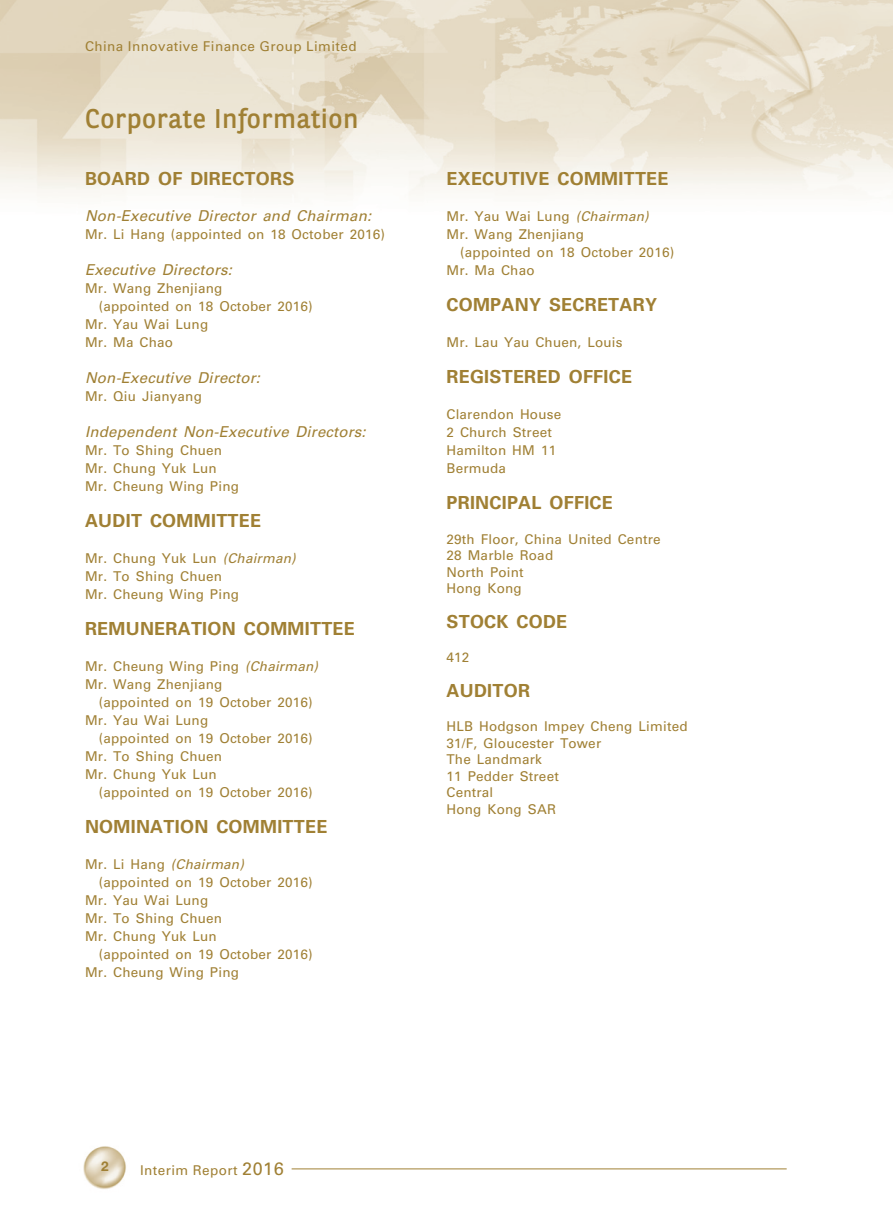
<style>
.page{position:relative;width:893px;height:1212px;background:#fff}
.page>*{position:absolute;margin:0;border:0;box-sizing:border-box;transform-origin:0 0}
.t1{font:27px "BNPP Sans";letter-spacing:.015em;color:#a08034}
._03_H1{font:700 18px "Univers LT Std";letter-spacing:.015em;color:#a08034}
._06_______H4{font:italic 15px "Univers LT Std";letter-spacing:.015em;color:#a08034}
._01_Body_Text{font:13.5px/18px "Univers LT Std";letter-spacing:.015em;color:#a08034}
.t2{font:700 13.5px "Helvetica Neue LT Std";color:#a08034}
.s1{font-style:italic}
.s2{font-size:18px}
</style>
<div class="page">
<img style="left:0;top:0;width:893px;height:198px">
<img style="left:83px;top:1146px;width:43px;height:43px">
<hr style="left:292px;top:1168px;width:495px;height:1px;background:#a08034">
<p class="_01_Body_Text" style="left:85px;top:37px;width:273px">China Innovative Finance Group Limited</p>
<h1 class="t1" style="left:85px;top:100px;width:275px">Corporate Information</h1>
<p class="_03_H1" style="left:85px;top:168px;width:211px">BOARD OF DIRECTORS</p>
<p class="_06_______H4" style="left:85px;top:207px;width:288px">Non-Executive Director and Chairman:</p>
<p class="_01_Body_Text" style="left:85px;top:225px;width:301px">Mr. Li Hang (appointed on 18 October 2016)</p>
<p class="_06_______H4" style="left:85px;top:261px;width:148px">Executive Directors:</p>
<p class="_01_Body_Text" style="left:85px;top:279px;width:139px">Mr. Wang Zhenjiang</p>
<p class="_01_Body_Text" style="left:99px;top:297px;width:216px">(appointed on 18 October 2016)</p>
<p class="_01_Body_Text" style="left:85px;top:315px;width:125px">Mr. Yau Wai Lung</p>
<p class="_01_Body_Text" style="left:85px;top:333px;width:90px">Mr. Ma Chao</p>
<p class="_06_______H4" style="left:85px;top:369px;width:177px">Non-Executive Director:</p>
<p class="_01_Body_Text" style="left:85px;top:387px;width:118px">Mr. Qiu Jianyang</p>
<p class="_06_______H4" style="left:85px;top:423px;width:282px">Independent Non-Executive Directors:</p>
<p class="_01_Body_Text" style="left:85px;top:441px;width:139px">Mr. To Shing Chuen</p>
<p class="_01_Body_Text" style="left:85px;top:459px;width:133px">Mr. Chung Yuk Lun</p>
<p class="_01_Body_Text" style="left:85px;top:477px;width:155px">Mr. Cheung Wing Ping</p>
<p class="_03_H1" style="left:85px;top:510px;width:178px">AUDIT COMMITTEE</p>
<p class="_01_Body_Text" style="left:85px;top:549px;width:212px">Mr. Chung Yuk Lun <span class="s1">(Chairman)</span></p>
<p class="_01_Body_Text" style="left:85px;top:567px;width:139px">Mr. To Shing Chuen</p>
<p class="_01_Body_Text" style="left:85px;top:585px;width:155px">Mr. Cheung Wing Ping</p>
<p class="_03_H1" style="left:85px;top:618px;width:271px">REMUNERATION COMMITTEE</p>
<p class="_01_Body_Text" style="left:85px;top:657px;width:234px">Mr. Cheung Wing Ping <span class="s1">(Chairman)</span></p>
<p class="_01_Body_Text" style="left:85px;top:675px;width:139px">Mr. Wang Zhenjiang</p>
<p class="_01_Body_Text" style="left:99px;top:693px;width:216px">(appointed on 19 October 2016)</p>
<p class="_01_Body_Text" style="left:99px;top:711px;width:216px;text-indent:-14px">Mr. Yau Wai Lung<br>(appointed on 19 October 2016)</p>
<p class="_01_Body_Text" style="left:85px;top:747px;width:139px">Mr. To Shing Chuen</p>
<p class="_01_Body_Text" style="left:99px;top:765px;width:216px;text-indent:-14px">Mr. Chung Yuk Lun<br>(appointed on 19 October 2016)</p>
<p class="_03_H1" style="left:85px;top:816px;width:244px">NOMINATION COMMITTEE</p>
<p class="_01_Body_Text" style="left:99px;top:855px;width:216px;text-indent:-14px">Mr. Li Hang <span class="s1">(Chairman) </span>(appointed on 19 October 2016)</p>
<p class="_01_Body_Text" style="left:85px;top:891px;width:125px">Mr. Yau Wai Lung</p>
<p class="_01_Body_Text" style="left:85px;top:909px;width:139px">Mr. To Shing Chuen</p>
<p class="_01_Body_Text" style="left:99px;top:927px;width:216px;text-indent:-14px">Mr. Chung Yuk Lun<br>(appointed on 19 October 2016)</p>
<p class="_01_Body_Text" style="left:85px;top:963px;width:155px">Mr. Cheung Wing Ping</p>
<p class="_03_H1" style="left:446px;top:168px;width:224px">EXECUTIVE COMMITTEE</p>
<p class="_01_Body_Text" style="left:446px;top:207px;width:204px">Mr. Yau Wai Lung <span class="s1">(Chairman)</span></p>
<p class="_01_Body_Text" style="left:446px;top:225px;width:139px">Mr. Wang Zhenjiang</p>
<p class="_01_Body_Text" style="left:460px;top:243px;width:216px">(appointed on 18 October 2016)</p>
<p class="_01_Body_Text" style="left:446px;top:261px;width:90px">Mr. Ma Chao</p>
<p class="_03_H1" style="left:446px;top:294px;width:212px">COMPANY SECRETARY</p>
<p class="_01_Body_Text" style="left:446px;top:333px;width:178px">Mr. Lau Yau Chuen, Louis</p>
<p class="_03_H1" style="left:446px;top:366px;width:187px">REGISTERED OFFICE</p>
<p class="_01_Body_Text" style="left:446px;top:405px;width:116px">Clarendon House</p>
<p class="_01_Body_Text" style="left:446px;top:423px;width:107px">2 Church Street</p>
<p class="_01_Body_Text" style="left:446px;top:441px;width:111px">Hamilton HM 11</p>
<p class="_01_Body_Text" style="left:446px;top:459px;width:61px">Bermuda</p>
<p class="_03_H1" style="left:446px;top:492px;width:168px">PRINCIPAL OFFICE</p>
<p class="_01_Body_Text" style="left:446px;top:530px;width:216px">29th Floor, China United Centre</p>
<p class="_01_Body_Text" style="left:446px;top:546px;width:108px">28 Marble Road</p>
<p class="_01_Body_Text" style="left:446px;top:563px;width:79px">North Point</p>
<p class="_01_Body_Text" style="left:446px;top:579px;width:77px">Hong Kong</p>
<p class="_03_H1" style="left:446px;top:611px;width:122px">STOCK CODE</p>
<p class="_01_Body_Text" style="left:446px;top:648px;width:24px">412</p>
<p class="_03_H1" style="left:446px;top:680px;width:85px">AUDITOR</p>
<p class="_01_Body_Text" style="left:446px;top:717px;width:243px">HLB Hodgson Impey Cheng Limited</p>
<p class="_01_Body_Text" style="left:446px;top:734px;width:156px">31/F, Gloucester Tower</p>
<p class="_01_Body_Text" style="left:446px;top:750px;width:97px">The Landmark</p>
<p class="_01_Body_Text" style="left:446px;top:767px;width:114px">11 Pedder Street</p>
<p class="_01_Body_Text" style="left:446px;top:783px;width:48px">Central</p>
<p class="_01_Body_Text" style="left:446px;top:800px;width:111px">Hong Kong SAR</p>
<p class="t2" style="left:101px;top:1158px;width:9px">2</p>
<p class="_01_Body_Text" style="left:140px;top:1161px;width:145px">Interim Report <span class="s2">2016</span></p>
</div>
